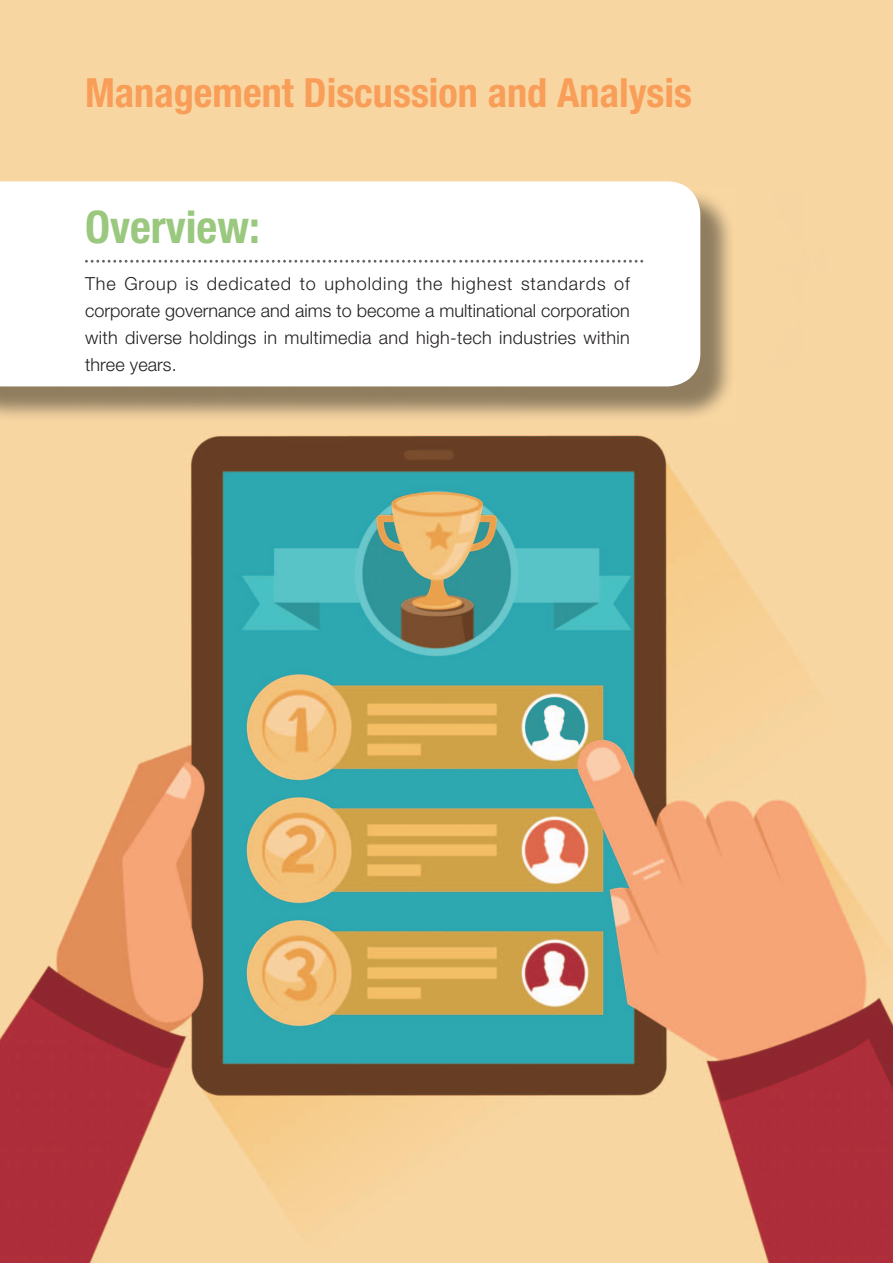
<style>
.page{position:relative;width:893px;height:1263px;background:#fff}
.page>*{position:absolute;margin:0;border:0;box-sizing:border-box;transform-origin:0 0}
.t1{font:700 condensed 45px "Helvetica Neue LT Std";color:#99c87e}
.t2{font:700 condensed 40.35px "Helvetica Neue LT Std";color:#f89e58}
.t3{font:300 18px/27px "Helvetica Neue LT Std";letter-spacing:.02em;color:#231f20;text-align:justify}
</style>
<div class="page">
<img style="left:0;top:0;width:893px;height:1263px">
<img style="left:0;top:188px;width:735px;height:233px">
<svg style="left:0;top:181px;width:700px;height:205px"></svg>
<svg style="left:85px;top:260px;width:558px;height:3px"></svg>
<h2 class="t2" style="left:85px;top:71px;width:609px">Management Discussion and Analysis</h2>
<h1 class="t1" style="left:85px;top:211px;width:176px">Overview:</h1>
<p class="t3" style="left:85px;top:273px;width:546px">The Group is dedicated to upholding the highest standards of corporate governance and aims to become a multinational corporation with diverse holdings in multimedia and high-tech industries within three years.</p>
</div>
